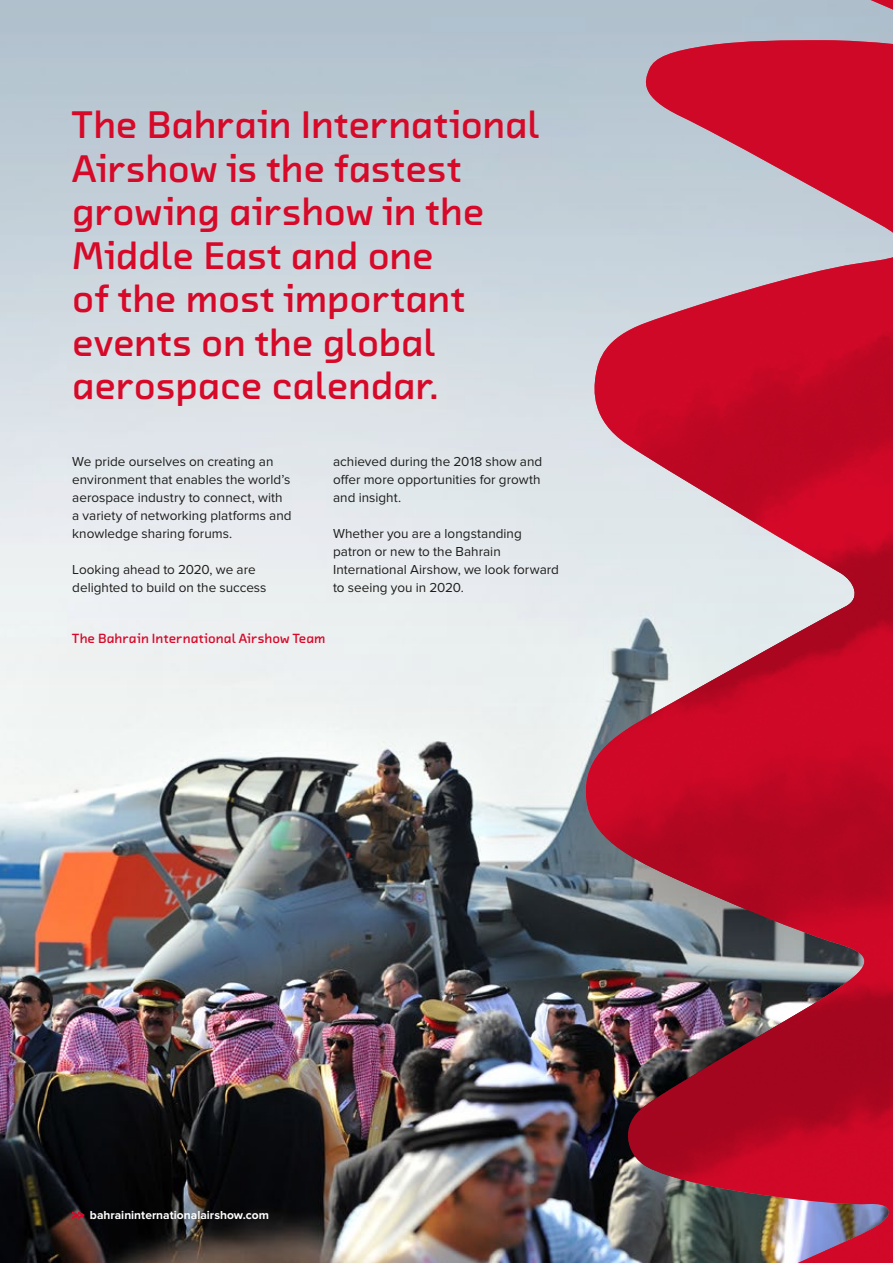
<style>
.page{position:relative;width:893px;height:1263px;background:#fff}
.page>*{position:absolute;margin:0;border:0;box-sizing:border-box;transform-origin:0 0}
.t1{font:700 39px/43.5px "Chambers Sans Pro";letter-spacing:-.005em;color:#d70929}
.t2{font:13.5px/18px "Proxima Nova";color:#1d1d1b}
.t3{font:700 13.5px "Chambers Sans Pro";letter-spacing:.005em;color:#d70929}
.t4{font:700 12px "Proxima Nova";color:#fff}
.s1{color:#d70929}
</style>
<div class="page">
<img style="left:0;top:738px;width:585px;height:525px">
<div style="left:0;top:0;width:893px;height:738px;background:linear-gradient(to bottom,#b1c1cd,#f7f8f8)"></div>
<svg style="left:585px;top:0;width:308px;height:1263px;background:#b35163"></svg>
<svg style="left:72px;top:1212px;width:12px;height:7px"></svg>
<h1 class="t1" style="left:72px;top:102px;width:468px">The Bahrain International<br>Airshow is the fastest growing airshow in the<br>Middle East and one<br>of the most important events on the global aerospace calendar.</h1>
<p class="t2" style="left:72px;top:452px;width:221px">We pride ourselves on creating an environment that enables the world’s aerospace industry to connect, with a variety of networking platforms and knowledge sharing forums.</p>
<p class="t2" style="left:72px;top:560px;width:196px">Looking ahead to 2020, we are delighted to build on the success</p>
<p class="t2" style="left:333px;top:452px;width:211px">achieved during the 2018 show and offer more opportunities for growth and insight.</p>
<p class="t2" style="left:333px;top:524px;width:227px">Whether you are a longstanding patron or new to the Bahrain<br>International Airshow, we look forward to seeing you in 2020.</p>
<p class="t3" style="left:72px;top:629px;width:255px">The Bahrain International Airshow Team</p>
<p class="t4" style="left:72px;top:1208px;width:198px"><span class="s1">&gt;&gt;</span> bahraininternationalairshow.com</p>
</div>
